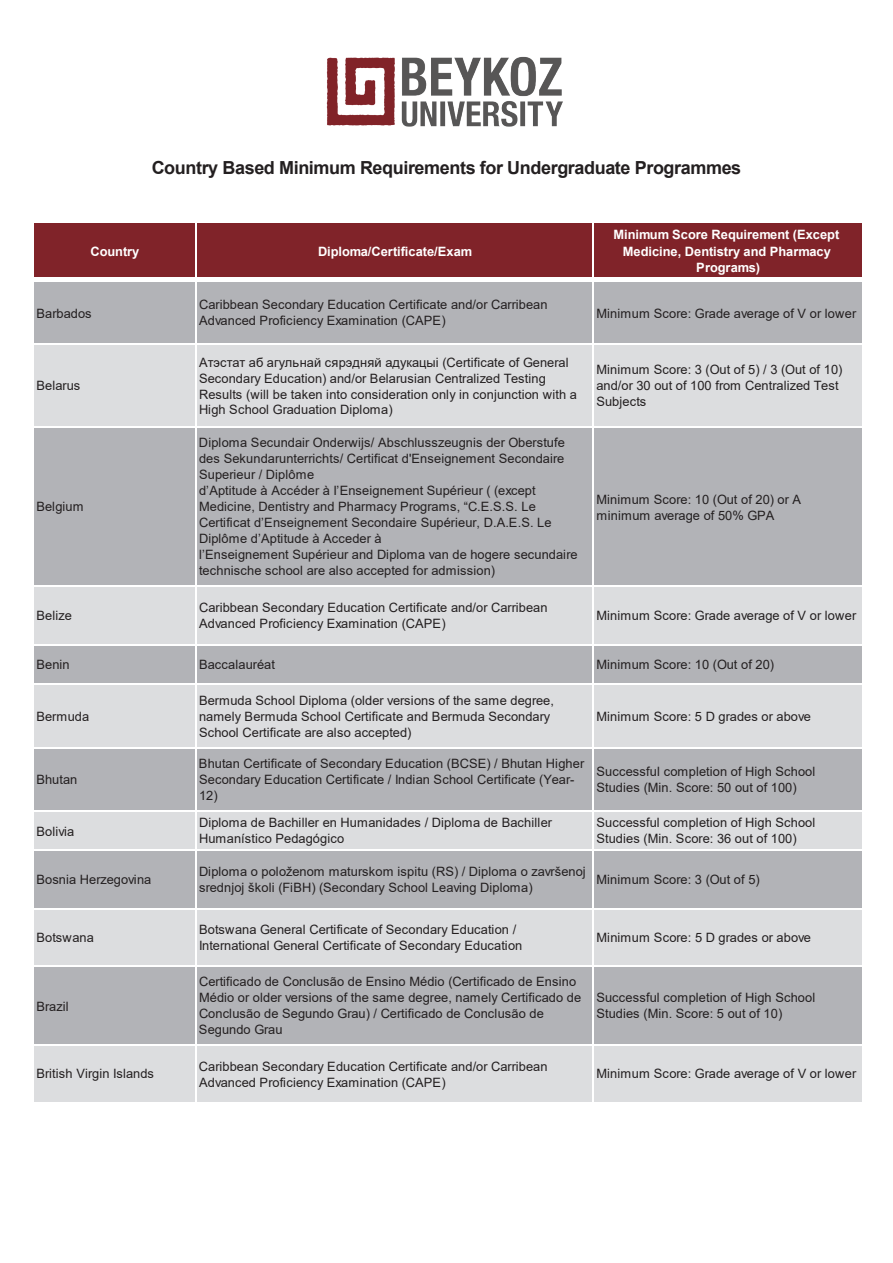
<style>
.page{position:relative;width:893px;height:1263px;background:#fff}
.page>*{position:absolute;margin:0;border:0;box-sizing:border-box;transform-origin:0 0}
.t1{font:700 18px "Arial";letter-spacing:-.02em;color:#231f20}
.t2{font:12.9px/15.9px "Arial";color:#231f20}
.t3{font:700 12.9px/16.5px "Arial";color:#fff;text-align:center}
</style>
<div class="page">
<div style="left:34px;top:223px;width:827px;height:57px;background:#802329"></div>
<hr style="left:196px;top:222px;width:1px;height:56px;background:#fff">
<hr style="left:593px;top:222px;width:1px;height:56px;background:#fff">
<hr style="left:33px;top:278px;width:860px;height:3px;background:#fff">
<div style="left:34px;top:282px;width:827px;height:63px;background:#b2b3b7"></div>
<div style="left:34px;top:344px;width:827px;height:83px;background:#dcdddf"></div>
<div style="left:34px;top:427px;width:830px;height:160px;background:#b2b3b7"></div>
<div style="left:34px;top:586px;width:828px;height:59px;background:#dcdddf"></div>
<div style="left:34px;top:644px;width:828px;height:41px;background:#b2b3b7"></div>
<div style="left:34px;top:684px;width:827px;height:64px;background:#dcdddf"></div>
<div style="left:34px;top:747px;width:827px;height:64px;background:#b2b3b7"></div>
<div style="left:34px;top:811px;width:827px;height:40px;background:#dcdddf"></div>
<div style="left:34px;top:850px;width:827px;height:59px;background:#b2b3b7"></div>
<div style="left:34px;top:909px;width:827px;height:58px;background:#dcdddf"></div>
<div style="left:34px;top:966px;width:828px;height:79px;background:#b2b3b7"></div>
<div style="left:34px;top:1045px;width:827px;height:58px;background:#dcdddf"></div>
<hr style="left:196px;top:282px;width:1px;height:821px;background:#fff">
<hr style="left:593px;top:282px;width:1px;height:821px;background:#fff">
<hr style="left:862px;top:282px;width:1px;height:821px;background:#fff">
<hr style="left:33px;top:344px;width:860px;height:1px;background:#fff">
<hr style="left:33px;top:426px;width:860px;height:1px;background:#fff">
<hr style="left:33px;top:586px;width:860px;height:1px;background:#fff">
<hr style="left:33px;top:644px;width:860px;height:1px;background:#fff">
<hr style="left:33px;top:684px;width:860px;height:1px;background:#fff">
<hr style="left:33px;top:747px;width:860px;height:1px;background:#fff">
<hr style="left:33px;top:810px;width:860px;height:1px;background:#fff">
<hr style="left:33px;top:850px;width:860px;height:1px;background:#fff">
<hr style="left:33px;top:908px;width:860px;height:1px;background:#fff">
<hr style="left:33px;top:966px;width:860px;height:1px;background:#fff">
<hr style="left:33px;top:1044px;width:860px;height:1px;background:#fff">
<hr style="left:33px;top:1102px;width:860px;height:1px;background:#fff">
<img style="left:326px;top:56px;width:237px;height:71px">
<h1 class="t1" style="left:152px;top:155px;width:591px">Country Based Minimum Requirements for Undergraduate Programmes</h1>
<p class="t3" style="left:91px;top:243px;width:50px">Country</p>
<p class="t3" style="left:318px;top:243px;width:156px">Diploma/Certificate/Exam</p>
<p class="t3" style="left:613px;top:227px;width:227px">Minimum Score Requirement (Except<br>Medicine, Dentistry and Pharmacy<br>Programs)</p>
<p class="t2" style="left:36px;top:305px;width:57px">Barbados</p>
<p class="t2" style="left:199px;top:297px;width:350px">Caribbean Secondary Education Certificate and/or Carribean<br>Advanced Proficiency Examination (CAPE)</p>
<p class="t2" style="left:596px;top:305px;width:261px">Minimum Score: Grade average of V or lower</p>
<p class="t2" style="left:36px;top:378px;width:45px">Belarus</p>
<p class="t2" style="left:36px;top:499px;width:49px">Belgium</p>
<p class="t2" style="left:199px;top:354px;width:379px">Атэстат аб агульнай сярэдняй адукацыi (Certificate of General Secondary Education) and/or Belarusian Centralized Testing Results (will be taken into consideration only in conjunction with a High School Graduation Diploma)</p>
<p class="t2" style="left:596px;top:362px;width:248px">Minimum Score: 3 (Out of 5) / 3 (Out of 10) and/or 30 out of 100 from Centralized Test<br>Subjects</p>
<p class="t2" style="left:199px;top:435px;width:380px">Diploma Secundair Onderwijs/ Abschlusszeugnis der Oberstufe des Sekundarunterrichts/ Certificat d'Enseignement Secondaire Superieur / Diplôme<br>d’Aptitude à Accéder à I’Enseignement Supérieur ( (except Medicine, Dentistry and Pharmacy Programs, “C.E.S.S. Le Certificat d’Enseignement Secondaire Supérieur, D.A.E.S. Le Diplôme d’Aptitude à Acceder à<br>l’Enseignement Supérieur and Diploma van de hogere secundaire technische school are also accepted for admission)</p>
<p class="t2" style="left:596px;top:491px;width:206px">Minimum Score: 10 (Out of 20) or A minimum average of 50% GPA</p>
<p class="t2" style="left:36px;top:608px;width:37px">Belize</p>
<p class="t2" style="left:199px;top:599px;width:350px">Caribbean Secondary Education Certificate and/or Carribean<br>Advanced Proficiency Examination (CAPE)</p>
<p class="t2" style="left:596px;top:608px;width:261px">Minimum Score: Grade average of V or lower</p>
<p class="t2" style="left:36px;top:657px;width:35px">Benin</p>
<p class="t2" style="left:199px;top:657px;width:77px">Baccalauréat</p>
<p class="t2" style="left:596px;top:657px;width:179px">Minimum Score: 10 (Out of 20)</p>
<p class="t2" style="left:36px;top:708px;width:54px">Bermuda</p>
<p class="t2" style="left:199px;top:692px;width:357px">Bermuda School Diploma (older versions of the same degree, namely Bermuda School Certificate and Bermuda Secondary<br>School Certificate are also accepted)</p>
<p class="t2" style="left:596px;top:708px;width:216px">Minimum Score: 5 D grades or above</p>
<p class="t2" style="left:36px;top:771px;width:43px">Bhutan</p>
<p class="t2" style="left:199px;top:755px;width:387px">Bhutan Certificate of Secondary Education (BCSE) / Bhutan Higher<br>Secondary Education Certificate / Indian School Certificate (Year-<br>12)</p>
<p class="t2" style="left:596px;top:763px;width:220px">Successful completion of High School<br>Studies (Min. Score: 50 out of 100)</p>
<p class="t2" style="left:36px;top:823px;width:39px">Bolivia</p>
<p class="t2" style="left:199px;top:815px;width:355px">Diploma de Bachiller en Humanidades / Diploma de Bachiller<br>Humanístico Pedagógico</p>
<p class="t2" style="left:596px;top:815px;width:220px">Successful completion of High School<br>Studies (Min. Score: 36 out of 100)</p>
<p class="t2" style="left:36px;top:872px;width:116px">Bosnia Herzegovina</p>
<p class="t2" style="left:199px;top:864px;width:388px">Diploma o položenom maturskom ispitu (RS) / Diploma o završenoj srednjoj školi (FiBH) (Secondary School Leaving Diploma)</p>
<p class="t2" style="left:596px;top:872px;width:165px">Minimum Score: 3 (Out of 5)</p>
<p class="t2" style="left:36px;top:929px;width:59px">Botswana</p>
<p class="t2" style="left:199px;top:922px;width:325px">Botswana General Certificate of Secondary Education /<br>International General Certificate of Secondary Education</p>
<p class="t2" style="left:596px;top:929px;width:216px">Minimum Score: 5 D grades or above</p>
<p class="t2" style="left:36px;top:998px;width:34px">Brazil</p>
<p class="t2" style="left:199px;top:974px;width:384px">Certificado de Conclusão de Ensino Médio (Certificado de Ensino Médio or older versions of the same degree, namely Certificado de Conclusão de Segundo Grau) / Certificado de Conclusão de Segundo Grau</p>
<p class="t2" style="left:596px;top:990px;width:220px">Successful completion of High School<br>Studies (Min. Score: 5 out of 10)</p>
<p class="t2" style="left:36px;top:1066px;width:119px">British Virgin Islands</p>
<p class="t2" style="left:199px;top:1058px;width:350px">Caribbean Secondary Education Certificate and/or Carribean<br>Advanced Proficiency Examination (CAPE)</p>
<p class="t2" style="left:596px;top:1066px;width:261px">Minimum Score: Grade average of V or lower</p>
</div>
